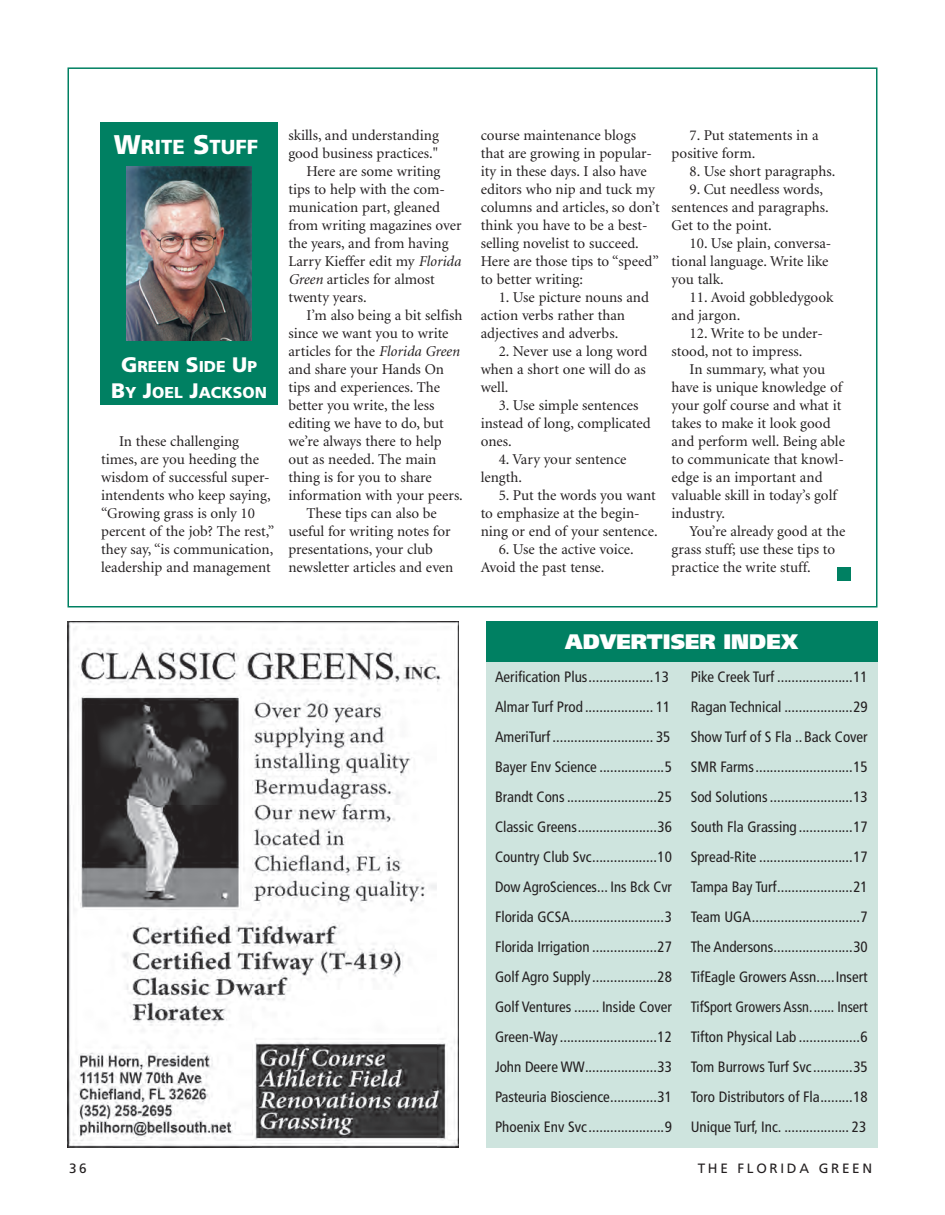
<style>
.page{position:relative;width:945px;height:1215px;background:#fff}
.page>*{position:absolute;margin:0;border:0;box-sizing:border-box;transform-origin:0 0}
.t1{font:900 21px "Frutiger";color:#fff}
.t2{font:900 20.25px "Frutiger";color:#fff}
.t3{font:900 15.75px/25.2px "Frutiger";color:#fff;text-align:center}
.t4{font:15px/18px "Minion";color:#231f20}
.t5{font:condensed 15px/30px "Frutiger";color:#231f20}
.t6{font:13.5px "Frutiger";letter-spacing:.2em;color:#231f20}
.s1{font-size:27px}
.s2{font-size:21px}
.s3{font-style:italic}
</style>
<div class="page">
<div style="left:68px;top:67px;width:810px;height:541px;background:#fff;border:2px solid #008062"></div>
<img style="left:68px;top:621px;width:391px;height:527px">
<div style="left:486px;top:621px;width:392px;height:527px;background:#cee4de"></div>
<div style="left:837px;top:567px;width:13px;height:13px;background:#008062"></div>
<div style="left:100px;top:122px;width:178px;height:283px;background:#008062"></div>
<img style="left:126px;top:166px;width:126px;height:174px">
<div style="left:486px;top:621px;width:392px;height:41px;background:#008062"></div>
<h2 class="t2" style="left:114px;top:134px;width:133px"><span class="s1">W</span>RITE <span class="s1">S</span>TUFF</h2>
<p class="t3" style="left:111px;top:354px;width:157px"><span class="s2">G</span>REEN <span class="s2">S</span>IDE <span class="s2">U</span>P<br><span class="s2">B</span>Y <span class="s2">J</span>OEL <span class="s2">J</span>ACKSON</p>
<p class="t4" style="left:101px;top:432px;width:175px;text-indent:18px">In these challenging times, are you heeding the wisdom of successful super&shy;intendents who keep saying, “Growing grass is only 10 percent of the job? The rest,” they say, “is communication, leadership and management</p>
<p class="t4" style="left:288px;top:126px;width:152px">skills, and understanding</p>
<p class="t4" style="left:288px;top:144px;width:151px">good business practices."</p>
<p class="t4" style="left:306px;top:162px;width:136px">Here are some writing</p>
<p class="t4" style="left:288px;top:180px;width:158px">tips to help with the com-</p>
<p class="t4" style="left:288px;top:198px;width:153px">munication part, gleaned</p>
<p class="t4" style="left:288px;top:216px;width:175px">from writing magazines over</p>
<p class="t4" style="left:288px;top:234px;width:162px">the years, and from having</p>
<p class="t4" style="left:288px;top:252px;width:174px">Larry Kieffer edit my <span class="s3">Florida</span></p>
<p class="t4" style="left:288px;top:270px;width:148px"><span class="s3">Green</span> articles for almost</p>
<p class="t4" style="left:288px;top:288px;width:80px">twenty years.</p>
<p class="t4" style="left:306px;top:306px;width:158px">I’m also being a bit selfish</p>
<p class="t4" style="left:288px;top:324px;width:162px">since we want you to write</p>
<p class="t4" style="left:288px;top:342px;width:173px">articles for the <span class="s3">Florida Green</span></p>
<p class="t4" style="left:288px;top:360px;width:157px">and share your Hands On</p>
<p class="t4" style="left:288px;top:378px;width:153px">tips and experiences. The</p>
<p class="t4" style="left:288px;top:396px;width:148px">better you write, the less</p>
<p class="t4" style="left:288px;top:414px;width:157px">editing we have to do, but</p>
<p class="t4" style="left:288px;top:432px;width:155px">we’re always there to help</p>
<p class="t4" style="left:288px;top:450px;width:150px">out as needed. The main</p>
<p class="t4" style="left:288px;top:468px;width:145px">thing is for you to share</p>
<p class="t4" style="left:288px;top:486px;width:176px">information with your peers.</p>
<p class="t4" style="left:306px;top:504px;width:132px">These tips can also be</p>
<p class="t4" style="left:288px;top:522px;width:164px">useful for writing notes for</p>
<p class="t4" style="left:288px;top:540px;width:146px">presentations, your club</p>
<p class="t4" style="left:288px;top:558px;width:167px">newsletter articles and even</p>
<p class="t4" style="left:481px;top:126px;width:181px">course maintenance blogs that are growing in popular&shy;ity in these days. I also have editors who nip and tuck my columns and articles, so don’t think you have to be a best&shy;selling novelist to succeed.<br>Here are those tips to “speed” to better writing:</p>
<p class="t4" style="left:481px;top:288px;width:170px;text-indent:18px">1. Use picture nouns and action verbs rather than adjectives and adverbs.</p>
<p class="t4" style="left:481px;top:342px;width:168px;text-align:justify;text-indent:18px">2. Never use a long word when a short one will do as well.</p>
<p class="t4" style="left:481px;top:396px;width:171px;text-indent:18px">3. Use simple sentences instead of long, complicated ones.</p>
<p class="t4" style="left:481px;top:450px;width:147px;text-indent:18px">4. Vary your sentence length.</p>
<p class="t4" style="left:481px;top:486px;width:178px;text-indent:18px">5. Put the words you want to emphasize at the begin&shy;ning or end of your sentence.</p>
<p class="t4" style="left:481px;top:540px;width:155px;text-indent:18px">6. Use the active voice.<br>Avoid the past tense.</p>
<p class="t4" style="left:672px;top:126px;width:149px;text-indent:18px">7. Put statements in a positive form.</p>
<p class="t4" style="left:690px;top:162px;width:147px">8. Use short paragraphs.</p>
<p class="t4" style="left:672px;top:180px;width:159px;text-indent:18px">9. Cut needless words, sentences and paragraphs.<br>Get to the point.</p>
<p class="t4" style="left:672px;top:234px;width:161px;text-indent:18px">10. Use plain, conversa&shy;tional language. Write like you talk.</p>
<p class="t4" style="left:672px;top:288px;width:163px;text-indent:18px">11. Avoid gobbledygook and jargon.</p>
<p class="t4" style="left:672px;top:324px;width:153px;text-indent:18px">12. Write to be under&shy;stood, not to impress.</p>
<p class="t4" style="left:672px;top:360px;width:175px;text-indent:18px">In summary, what you have is unique knowledge of your golf course and what it takes to make it look good and perform well. Being able to communicate that knowl&shy;edge is an important and valuable skill in today’s golf industry.</p>
<p class="t4" style="left:672px;top:522px;width:175px;text-indent:18px">You’re already good at the grass stuff; use these tips to practice the write stuff.</p>
<h1 class="t1" style="left:565px;top:629px;width:234px">ADVERTISER INDEX</h1>
<p class="t5" style="left:495px;top:662px;width:179px">Aerification Plus..................13<br>Almar Turf Prod ................... 11<br>AmeriTurf ............................ 35<br>Bayer Env Science ..................5<br>Brandt Cons.........................25<br>Classic Greens......................36<br>Country Club Svc..................10<br>Dow AgroSciences... Ins Bck Cvr Florida GCSA..........................3<br>Florida Irrigation ..................27<br>Golf Agro Supply ..................28<br>Golf Ventures ....... Inside Cover Green-Way ...........................12<br>John Deere WW....................33<br>Pasteuria Bioscience.............31<br>Phoenix Env Svc.....................9</p>
<p class="t5" style="left:691px;top:662px;width:179px;text-align:justify">Pike Creek Turf .....................11<br>Ragan Technical ...................29<br>Show Turf of S Fla .. Back Cover SMR Farms...........................15<br>Sod Solutions.......................13<br>South Fla Grassing ...............17<br>Spread-Rite ..........................17<br>Tampa Bay Turf.....................21<br>Team UGA..............................7<br>The Andersons......................30<br>TifEagle Growers Assn.....Insert TifSport Growers Assn....... Insert Tifton Physical Lab .................6<br>Tom Burrows Turf Svc...........35<br>Toro Distributors of Fla.........18<br>Unique Turf, Inc. .................. 23</p>
<p class="t6" style="left:69px;top:1160px;width:19px">36</p>
<p class="t6" style="left:698px;top:1160px;width:174px">THE FLORI DA GR EEN</p>
</div>
